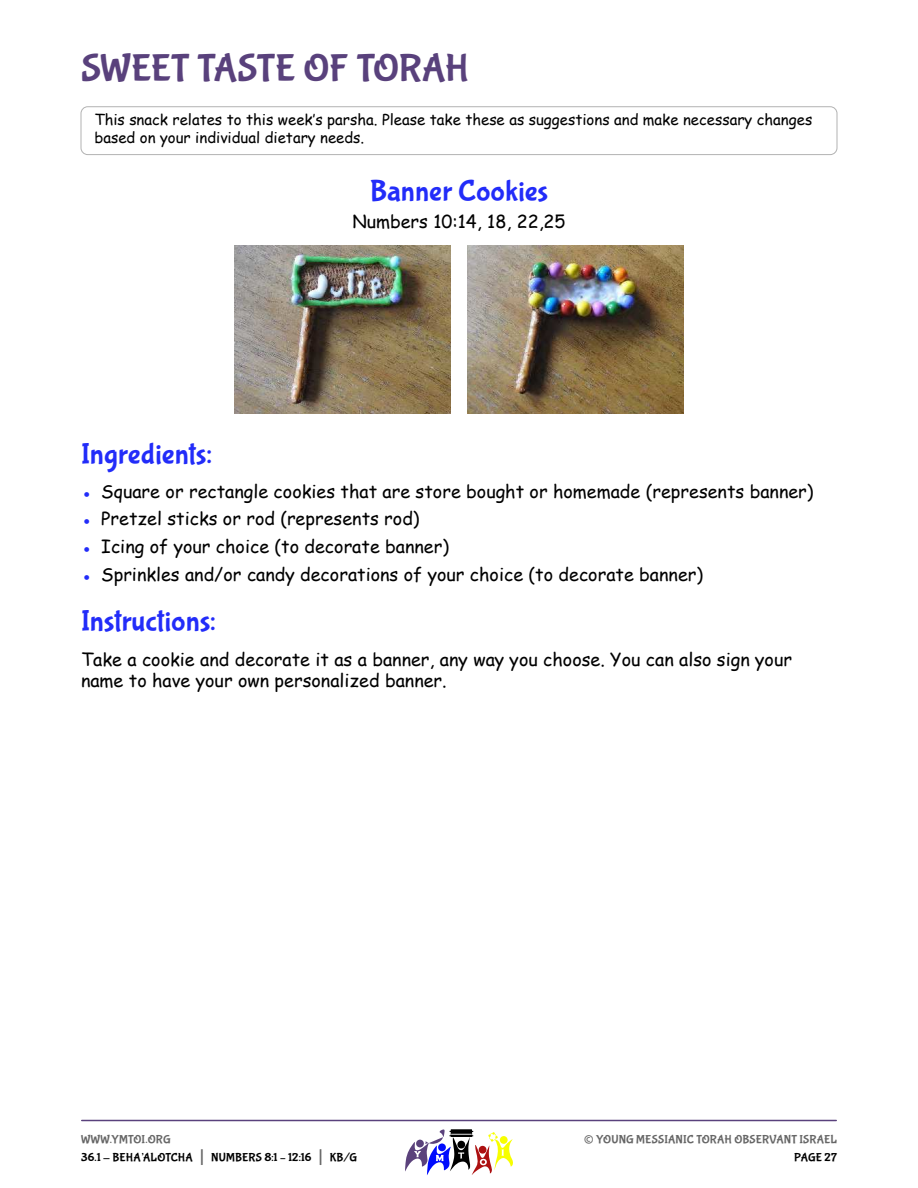
<style>
.page{position:relative;width:918px;height:1188px;background:#fff}
.page>*{position:absolute;margin:0;border:0;box-sizing:border-box;transform-origin:0 0}
.t1{font:39px "Bubblegum Sans";letter-spacing:-.01em;color:#59417c}
.t2{font:30px "Bubblegum Sans";letter-spacing:.005em;color:#222cf9}
.t3{font:27px "Bubblegum Sans";color:#666}
.t4{font:18px/21.6px "Comic Sans MS";color:#000}
.t5{font:15px/18px "Comic Sans MS";color:#000}
.t6{font:12px/18px "Bubblegum Sans";letter-spacing:.01em;color:#000}
.t7{font:12px "Bubblegum Sans";letter-spacing:.01em;color:#666}
.s1{color:#222cf9}
.s2{color:#666}
.s3{font-size:21px;color:#666}
</style>
<div class="page">
<hr style="left:82px;top:1120px;width:754px;height:1px;background:#59417c">
<svg style="left:405px;top:1129px;width:108px;height:46px"></svg>
<div style="left:81px;top:106px;width:756px;height:49px;border:1px solid #b2b2b2;border-radius:7px"></div>
<img style="left:235px;top:245px;width:216px;height:169px">
<img style="left:467px;top:245px;width:216px;height:169px">
<h1 class="t1" style="left:81px;top:53px;width:390px">SWEET TASTE OF TORAH</h1>
<p class="t5" style="left:94px;top:111px;width:719px">This snack relates to this week’s parsha. Please take these as suggestions and make necessary changes based on your individual dietary needs.</p>
<h2 class="t2" style="left:370px;top:179px;width:180px">Banner Cookies</h2>
<p class="t4" style="left:352px;top:210px;width:215px">Numbers 10:14, 18, 22,25</p>
<h2 class="t2" style="left:81px;top:442px;width:133px">Ingredients:</h2>
<p class="t4" style="left:81px;top:482px;width:734px"><span class="s1">●</span> Square or rectangle cookies that are store bought or homemade (represents banner)</p>
<p class="t4" style="left:81px;top:510px;width:340px"><span class="s1">●</span> Pretzel sticks or rod (represents rod)</p>
<p class="t4" style="left:81px;top:538px;width:370px"><span class="s1">●</span> Icing of your choice (to decorate banner)</p>
<p class="t4" style="left:81px;top:565px;width:624px"><span class="s1">●</span> Sprinkles and/or candy decorations of your choice (to decorate banner)</p>
<h2 class="t2" style="left:81px;top:609px;width:136px">Instructions:</h2>
<p class="t4" style="left:81px;top:650px;width:713px">Take a cookie and decorate it as a banner, any way you choose. You can also sign your name to have your own personalized banner.</p>
<p class="t6" style="left:81px;top:1132px;width:278px"><span class="s2">WWW.YMTOI.ORG<br></span>36.1 - BEHA’ALOTCHA <span class="s3">|</span> NUMBERS 8:1 – 12:16 <span class="s3">|</span> KB/G</p>
<h3 class="t3" style="left:584px;top:1128px;width:12px">©</h3>
<p class="t7" style="left:596px;top:1135px;width:242px">YOUNG MESSIANIC TORAH OBSERVANT ISRAEL</p>
<p class="t6" style="left:794px;top:1150px;width:44px">PAGE 27</p>
</div>
